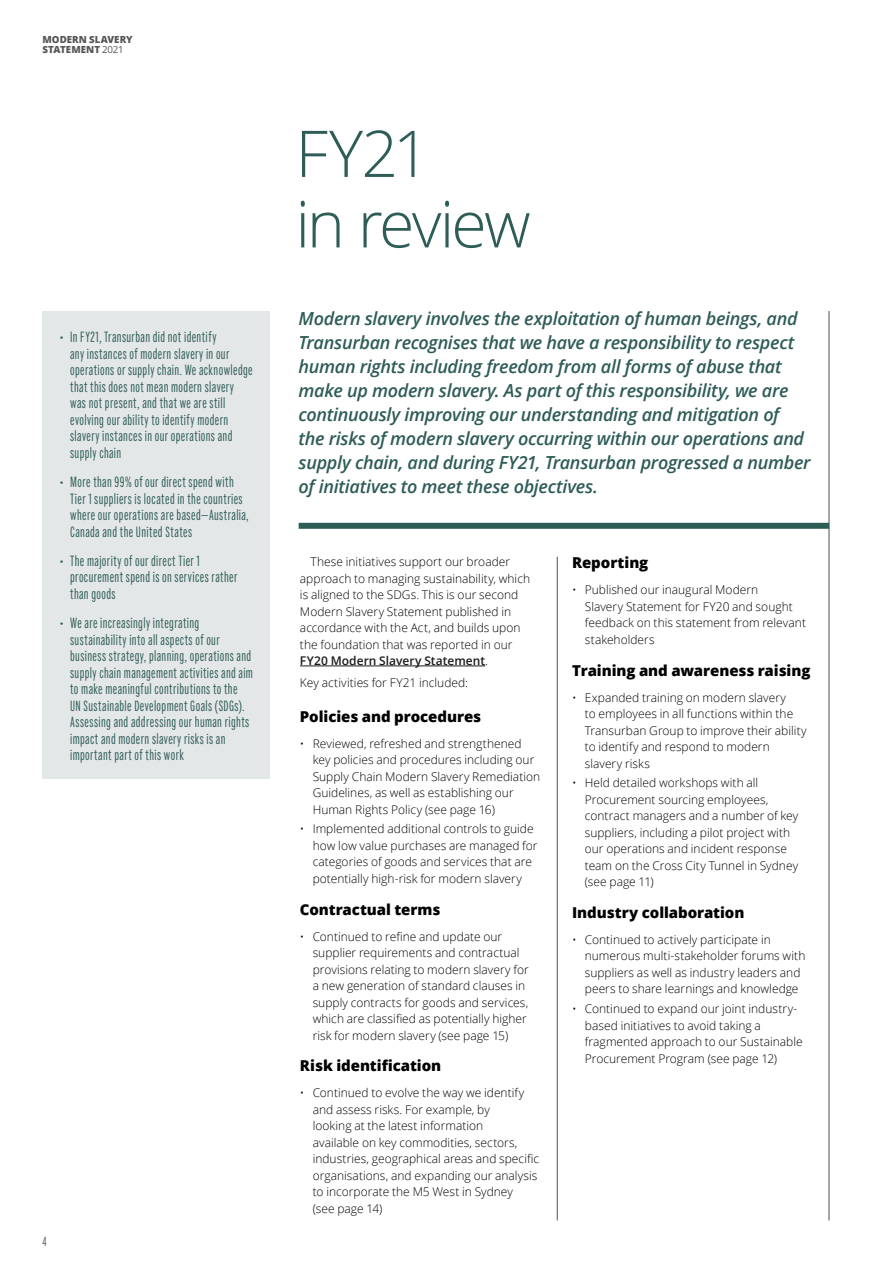
<style>
.page{position:relative;width:893px;height:1263px;background:#fff}
.page>*{position:absolute;margin:0;border:0;box-sizing:border-box;transform-origin:0 0}
.t1{font:300 64.5px/70.5px "Open Sans";letter-spacing:-.04em;color:#2e5c57}
.t2{font:italic 600 18px/24px "Open Sans";letter-spacing:-.015em;color:#2e5c57}
.t3{font:15px/16.5px "Fairweather";letter-spacing:.025em;color:#2e5c57}
.t4{font:800 15px "Open Sans";letter-spacing:-.005em;color:#000}
.t5{font:13.5px "Fairweather";color:#58595b}
.t6{font:300 12px/16.5px "Open Sans";color:#000}
.t7{font:800 9.75px/9.8px "Open Sans";color:#565659}
.s1{font-weight:400}
.s2{font-weight:600;color:#1a1a1a}
</style>
<div class="page">
<hr style="left:557px;top:557px;width:1px;height:663px;background:#4d4d4f">
<hr style="left:829px;top:311px;width:1px;height:909px;background:#4d4d4f">
<div style="left:43px;top:311px;width:227px;height:468px;background:#e3e7e7"></div>
<hr style="left:300px;top:666px;width:185px;height:1px;background:#1a1a1a">
<div style="left:299px;top:523px;width:530px;height:6px;background:#2e5c57"></div>
<p class="t7" style="left:43px;top:34px;width:92px">MODERN SLAVERY<br>STATEMENT <span class="s1">2021</span></p>
<p class="t3" style="left:70px;top:329px;width:184px;text-indent:-11px">• In FY21, Transurban did not identify<br>any instances of modern slavery in our operations or supply chain. We acknowledge that this does not mean modern slavery was not present, and that we are still evolving our ability to identify modern slavery instances in our operations and supply chain</p>
<p class="t3" style="left:70px;top:474px;width:180px;text-indent:-11px">• More than 99% of our direct spend with Tier 1 suppliers is located in the countries where our operations are based—Australia, Canada and the United States</p>
<p class="t3" style="left:70px;top:553px;width:169px;text-indent:-11px">• The majority of our direct Tier 1 procurement spend is on services rather than goods</p>
<p class="t3" style="left:70px;top:615px;width:184px;text-indent:-11px">• We are increasingly integrating sustainability into all aspects of our business strategy, planning, operations and supply chain management activities and aim to make meaningful contributions to the<br>UN Sustainable Development Goals (SDGs).<br>Assessing and addressing our human rights impact and modern slavery risks is an important part of this work</p>
<p class="t5" style="left:43px;top:1234px;width:6px">4</p>
<h1 class="t1" style="left:295px;top:117px;width:237px">FY21<br>in review</h1>
<p class="t2" style="left:299px;top:306px;width:513px">Modern slavery involves the exploitation of human beings, and Transurban recognises that we have a responsibility to respect human rights including freedom from all forms of abuse that make up modern slavery. As part of this responsibility, we are continuously improving our understanding and mitigation of<br>the risks of modern slavery occurring within our operations and supply chain, and during FY21, Transurban progressed a number of initiatives to meet these objectives.</p>
<p class="t6" style="left:300px;top:553px;width:232px;text-indent:11px">These initiatives support our broader approach to managing sustainability, which is aligned to the SDGs. This is our second Modern Slavery Statement published in accordance with the Act, and builds upon the foundation that was reported in our <span class="s2">FY20 Modern Slavery Statement</span>.</p>
<p class="t6" style="left:300px;top:674px;width:170px">Key activities for FY21 included:</p>
<p class="t4" style="left:300px;top:705px;width:183px">Policies and procedures</p>
<p class="t6" style="left:313px;top:735px;width:229px;text-indent:-13px">• Reviewed, refreshed and strengthened key policies and procedures including our Supply Chain Modern Slavery Remediation Guidelines, as well as establishing our Human Rights Policy (see page 16)</p>
<p class="t6" style="left:313px;top:820px;width:226px;text-indent:-13px">• Implemented additional controls to guide how low value purchases are managed for categories of goods and services that are potentially high-risk for modern slavery</p>
<p class="t4" style="left:300px;top:898px;width:142px">Contractual terms</p>
<p class="t6" style="left:313px;top:928px;width:218px;text-indent:-13px">• Continued to refine and update our supplier requirements and contractual provisions relating to modern slavery for a new generation of standard clauses in supply contracts for goods and services, which are classified as potentially higher risk for modern slavery (see page 15)</p>
<p class="t4" style="left:300px;top:1054px;width:143px">Risk identification</p>
<p class="t6" style="left:313px;top:1084px;width:228px;text-indent:-13px">• Continued to evolve the way we identify and assess risks. For example, by<br>looking at the latest information<br>available on key commodities, sectors, industries, geographical areas and specific organisations, and expanding our analysis to incorporate the M5 West in Sydney<br>(see page 14)</p>
<p class="t4" style="left:572px;top:551px;width:78px">Reporting</p>
<p class="t6" style="left:585px;top:581px;width:223px;text-indent:-13px">• Published our inaugural Modern<br>Slavery Statement for FY20 and sought feedback on this statement from relevant stakeholders</p>
<p class="t4" style="left:572px;top:659px;width:240px">Training and awareness raising</p>
<p class="t6" style="left:585px;top:689px;width:223px;text-indent:-13px">• Expanded training on modern slavery<br>to employees in all functions within the Transurban Group to improve their ability to identify and respond to modern slavery risks</p>
<p class="t6" style="left:585px;top:774px;width:215px;text-indent:-13px">• Held detailed workshops with all Procurement sourcing employees, contract managers and a number of key suppliers, including a pilot project with our operations and incident response team on the Cross City Tunnel in Sydney (see page 11)</p>
<p class="t4" style="left:572px;top:901px;width:174px">Industry collaboration</p>
<p class="t6" style="left:585px;top:931px;width:222px;text-indent:-13px">• Continued to actively participate in numerous multi-stakeholder forums with suppliers as well as industry leaders and peers to share learnings and knowledge</p>
<p class="t6" style="left:585px;top:1000px;width:219px;text-indent:-13px">• Continued to expand our joint industry&shy;based initiatives to avoid taking a fragmented approach to our Sustainable Procurement Program (see page 12)</p>
</div>
